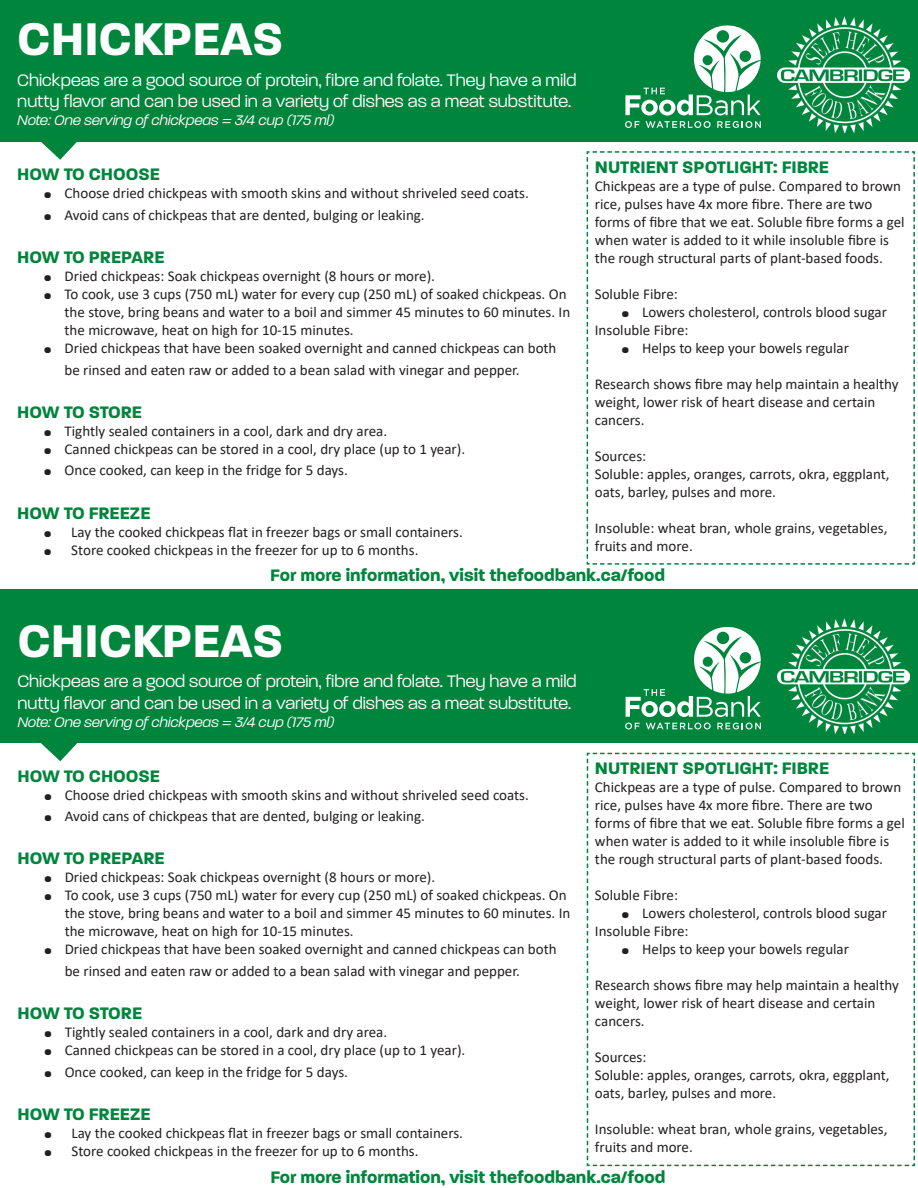
<style>
.page{position:relative;width:918px;height:1188px;background:#fff}
.page>*{position:absolute;margin:0;border:0;box-sizing:border-box;transform-origin:0 0}
.t1{font:700 49.5px "Paralucent";color:#fff}
.t2{font:300 18px/21.6px "Paralucent";color:#fff}
.t3{font:700 18px "Paralucent";color:#00853d}
.t4{font:700 18px "Paralucent";letter-spacing:-.02em;color:#00853d}
.t5{font:15px/18px "Calibri";color:#231f20}
.t6{font:italic 300 15px "Paralucent";color:#fff}
.s1{font-family:"Paralucent";font-weight:300;font-size:9px}
</style>
<div class="page">
<svg style="left:0;top:141px;width:129px;height:19px"></svg>
<svg style="left:586px;top:151px;width:329px;height:414px"></svg>
<div style="left:0;top:0;width:918px;height:141px;background:#00853d"></div>
<svg style="left:625px;top:25px;width:136px;height:103px"></svg>
<img style="left:777px;top:17px;width:133px;height:115px">
<svg style="left:41px;top:743px;width:37px;height:18px"></svg>
<svg style="left:586px;top:752px;width:330px;height:415px"></svg>
<div style="left:0;top:589px;width:918px;height:154px;background:#00853d"></div>
<svg style="left:625px;top:723px;width:15px;height:6px"></svg>
<svg style="left:646px;top:723px;width:65px;height:6px"></svg>
<svg style="left:717px;top:723px;width:44px;height:6px"></svg>
<svg style="left:626px;top:627px;width:135px;height:90px"></svg>
<img style="left:777px;top:618px;width:133px;height:116px">
<p class="t1" style="left:17px;top:10px;width:268px">CHICKPEAS</p>
<p class="t2" style="left:17px;top:69px;width:561px">Chickpeas are a good source of protein, fibre and folate. They have a mild nutty flavor and can be used in a variety of dishes as a meat substitute.</p>
<p class="t6" style="left:17px;top:112px;width:318px">Note: One serving of chickpeas = 3/4 cup (175 ml)</p>
<p class="t3" style="left:595px;top:156px;width:236px">NUTRIENT SPOTLIGHT: FIBRE</p>
<p class="t5" style="left:595px;top:177px;width:311px">Chickpeas are a type of pulse. Compared to brown rice, pulses have 4x more fibre. There are two forms of fibre that we eat. Soluble fibre forms a gel when water is added to it while insoluble fibre is the rough structural parts of plant-based foods.</p>
<p class="t5" style="left:595px;top:285px;width:85px">Soluble Fibre:</p>
<p class="t5" style="left:622px;top:303px;width:267px"><span class="s1">•</span> Lowers cholesterol, controls blood sugar</p>
<p class="t5" style="left:595px;top:321px;width:95px">Insoluble Fibre:</p>
<p class="t5" style="left:622px;top:339px;width:229px"><span class="s1">•</span> Helps to keep your bowels regular</p>
<p class="t5" style="left:595px;top:375px;width:305px">Research shows fibre may help maintain a healthy weight, lower risk of heart disease and certain cancers.</p>
<p class="t5" style="left:595px;top:447px;width:53px">Sources:</p>
<p class="t5" style="left:595px;top:465px;width:296px">Soluble: apples, oranges, carrots, okra, eggplant, oats, barley, pulses and more.</p>
<p class="t5" style="left:595px;top:519px;width:294px">Insoluble: wheat bran, whole grains, vegetables, fruits and more.</p>
<p class="t3" style="left:270px;top:565px;width:396px">For more information, visit thefoodbank.ca/food</p>
<p class="t3" style="left:17px;top:164px;width:144px">HOW TO CHOOSE</p>
<p class="t5" style="left:44px;top:184px;width:486px"><span class="s1">•</span> Choose dried chickpeas with smooth skins and without shriveled seed coats.</p>
<p class="t5" style="left:44px;top:205px;width:382px"><span class="s1">•</span> Avoid cans of chickpeas that are dented, bulging or leaking.</p>
<p class="t3" style="left:17px;top:246px;width:149px">HOW TO PREPARE</p>
<p class="t5" style="left:44px;top:267px;width:392px"><span class="s1">•</span> Dried chickpeas: Soak chickpeas overnight (8 hours or more).</p>
<p class="t5" style="left:65px;top:285px;width:507px;text-indent:-20px"><span class="s1">•</span> To cook, use 3 cups (750 mL) water for every cup (250 mL) of soaked chickpeas. On the stove, bring beans and water to a boil and simmer 45 minutes to 60 minutes. In the microwave, heat on high for 10-15 minutes.</p>
<p class="t5" style="left:65px;top:337px;width:493px;line-height:21.6px;text-indent:-20px"><span class="s1">•</span> Dried chickpeas that have been soaked overnight and canned chickpeas can both be rinsed and eaten raw or added to a bean salad with vinegar and pepper.</p>
<p class="t4" style="left:17px;top:401px;width:126px">HOW TO STORE</p>
<p class="t5" style="left:44px;top:421px;width:344px"><span class="s1">•</span> Tightly sealed containers in a cool, dark and dry area.</p>
<p class="t5" style="left:44px;top:439px;width:422px"><span class="s1">•</span> Canned chickpeas can be stored in a cool, dry place (up to 1 year).</p>
<p class="t5" style="left:44px;top:461px;width:305px"><span class="s1">•</span> Once cooked, can keep in the fridge for 5 days.</p>
<p class="t3" style="left:17px;top:502px;width:135px">HOW TO FREEZE</p>
<p class="t5" style="left:44px;top:522px;width:420px"><span class="s1">•</span> Lay the cooked chickpeas flat in freezer bags or small containers.</p>
<p class="t5" style="left:44px;top:540px;width:376px"><span class="s1">•</span> Store cooked chickpeas in the freezer for up to 6 months.</p>
<p class="t1" style="left:17px;top:611px;width:268px">CHICKPEAS</p>
<p class="t2" style="left:17px;top:670px;width:561px">Chickpeas are a good source of protein, fibre and folate. They have a mild nutty flavor and can be used in a variety of dishes as a meat substitute.</p>
<p class="t6" style="left:17px;top:713px;width:318px">Note: One serving of chickpeas = 3/4 cup (175 ml)</p>
<p class="t3" style="left:595px;top:758px;width:236px">NUTRIENT SPOTLIGHT: FIBRE</p>
<p class="t5" style="left:595px;top:778px;width:311px">Chickpeas are a type of pulse. Compared to brown rice, pulses have 4x more fibre. There are two forms of fibre that we eat. Soluble fibre forms a gel when water is added to it while insoluble fibre is the rough structural parts of plant-based foods.</p>
<p class="t5" style="left:595px;top:886px;width:85px">Soluble Fibre:</p>
<p class="t5" style="left:622px;top:904px;width:267px"><span class="s1">•</span> Lowers cholesterol, controls blood sugar</p>
<p class="t5" style="left:595px;top:922px;width:95px">Insoluble Fibre:</p>
<p class="t5" style="left:622px;top:940px;width:229px"><span class="s1">•</span> Helps to keep your bowels regular</p>
<p class="t5" style="left:595px;top:976px;width:305px">Research shows fibre may help maintain a healthy weight, lower risk of heart disease and certain cancers.</p>
<p class="t5" style="left:595px;top:1048px;width:53px">Sources:</p>
<p class="t5" style="left:595px;top:1066px;width:296px">Soluble: apples, oranges, carrots, okra, eggplant, oats, barley, pulses and more.</p>
<p class="t5" style="left:595px;top:1120px;width:294px">Insoluble: wheat bran, whole grains, vegetables, fruits and more.</p>
<p class="t3" style="left:270px;top:1166px;width:396px">For more information, visit thefoodbank.ca/food</p>
<p class="t3" style="left:17px;top:765px;width:144px">HOW TO CHOOSE</p>
<p class="t5" style="left:44px;top:785px;width:486px"><span class="s1">•</span> Choose dried chickpeas with smooth skins and without shriveled seed coats.</p>
<p class="t5" style="left:44px;top:807px;width:382px"><span class="s1">•</span> Avoid cans of chickpeas that are dented, bulging or leaking.</p>
<p class="t3" style="left:17px;top:848px;width:149px">HOW TO PREPARE</p>
<p class="t5" style="left:44px;top:868px;width:392px"><span class="s1">•</span> Dried chickpeas: Soak chickpeas overnight (8 hours or more).</p>
<p class="t5" style="left:65px;top:886px;width:507px;text-indent:-20px"><span class="s1">•</span> To cook, use 3 cups (750 mL) water for every cup (250 mL) of soaked chickpeas. On the stove, bring beans and water to a boil and simmer 45 minutes to 60 minutes. In the microwave, heat on high for 10-15 minutes.</p>
<p class="t5" style="left:65px;top:938px;width:493px;line-height:21.6px;text-indent:-20px"><span class="s1">•</span> Dried chickpeas that have been soaked overnight and canned chickpeas can both be rinsed and eaten raw or added to a bean salad with vinegar and pepper.</p>
<p class="t4" style="left:17px;top:1003px;width:126px">HOW TO STORE</p>
<p class="t5" style="left:44px;top:1023px;width:344px"><span class="s1">•</span> Tightly sealed containers in a cool, dark and dry area.</p>
<p class="t5" style="left:44px;top:1041px;width:422px"><span class="s1">•</span> Canned chickpeas can be stored in a cool, dry place (up to 1 year).</p>
<p class="t5" style="left:44px;top:1063px;width:305px"><span class="s1">•</span> Once cooked, can keep in the fridge for 5 days.</p>
<p class="t3" style="left:17px;top:1104px;width:135px">HOW TO FREEZE</p>
<p class="t5" style="left:44px;top:1124px;width:420px"><span class="s1">•</span> Lay the cooked chickpeas flat in freezer bags or small containers.</p>
<p class="t5" style="left:44px;top:1142px;width:376px"><span class="s1">•</span> Store cooked chickpeas in the freezer for up to 6 months.</p>
</div>
